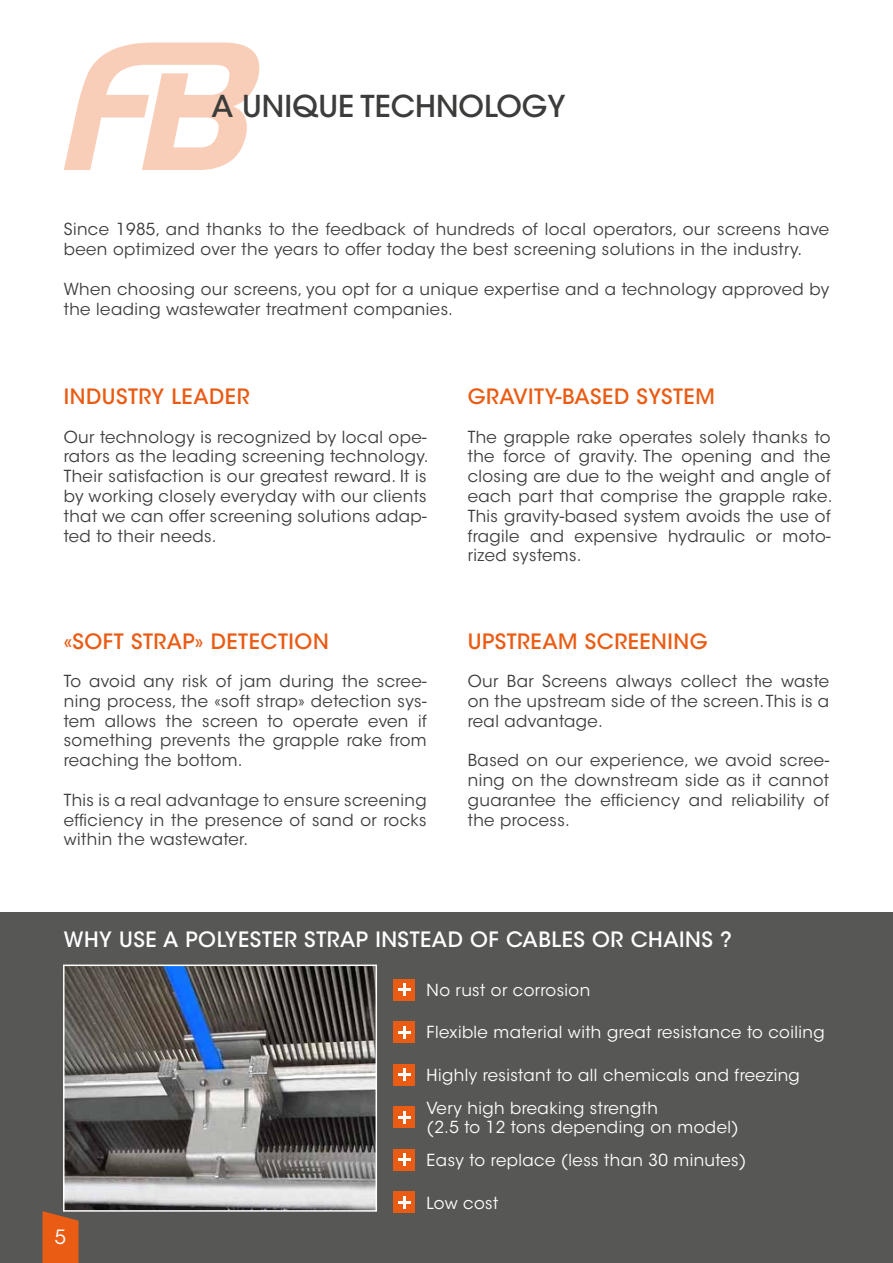
<style>
.page{position:relative;width:893px;height:1263px;background:#fff}
.page>*{position:absolute;margin:0;border:0;box-sizing:border-box;transform-origin:0 0}
.t1{font:500 30px "ITC Avant Garde Std";color:#3c3c3b}
.t2{font:500 21px "ITC Avant Garde Std";letter-spacing:.025em;color:#ea5b13}
.t3{font:500 21px "ITC Avant Garde Std";letter-spacing:.025em;color:#fff}
.t4{font:19.5px "ITC Avant Garde Std";color:#fff}
.t5{font:16.5px/19.8px "ITC Avant Garde Std";letter-spacing:.025em;color:#3c3c3b;text-align:justify}
.t6{font:16.5px/32.5px "ITC Avant Garde Std";letter-spacing:.025em;color:#fff}
</style>
<div class="page">
<svg style="left:64px;top:43px;width:196px;height:127px"></svg>
<div style="left:0;top:913px;width:893px;height:350px;background:#575756"></div>
<img style="left:66px;top:967px;width:308px;height:241px">
<div style="left:63px;top:964px;width:314px;height:247px;border:2px solid #fff"></div>
<div style="left:394px;top:979px;width:21px;height:21px;background:#ea5b13"></div>
<svg style="left:398px;top:983px;width:13px;height:13px"></svg>
<div style="left:394px;top:1064px;width:21px;height:21px;background:#ea5b13"></div>
<svg style="left:398px;top:1068px;width:13px;height:13px"></svg>
<div style="left:394px;top:1107px;width:21px;height:21px;background:#ea5b13"></div>
<svg style="left:398px;top:1111px;width:13px;height:12px"></svg>
<div style="left:394px;top:1192px;width:21px;height:21px;background:#ea5b13"></div>
<svg style="left:398px;top:1196px;width:13px;height:12px"></svg>
<div style="left:394px;top:1149px;width:21px;height:21px;background:#ea5b13"></div>
<svg style="left:398px;top:1153px;width:13px;height:13px"></svg>
<div style="left:394px;top:1022px;width:21px;height:21px;background:#ea5b13"></div>
<svg style="left:398px;top:1026px;width:13px;height:12px"></svg>
<svg style="left:43px;top:1211px;width:36px;height:52px;background:#db5b1b"></svg>
<h1 class="t1" style="left:212px;top:88px;width:356px">A UNIQUE TECHNOLOGY</h1>
<p class="t5" style="left:64px;top:220px;width:767px">Since 1985, and thanks to the feedback of hundreds of local operators, our screens have been optimized over the years to offer today the best screening solutions in the industry.</p>
<p class="t5" style="left:64px;top:279px;width:767px">When choosing our screens, you opt for a unique expertise and a technology approved by the leading wastewater treatment companies.</p>
<p class="t2" style="left:64px;top:383px;width:187px">INDUSTRY LEADER</p>
<p class="t5" style="left:64px;top:427px;width:366px">Our technology is recognized by local ope&shy;rators as the leading screening technology.<br>Their satisfaction is our greatest reward. It is by working closely everyday with our clients that we can offer screening solutions adap&shy;ted to their needs.</p>
<p class="t5" style="left:468px;top:427px;width:366px">The grapple rake operates solely thanks to the force of gravity. The opening and the closing are due to the weight and angle of each part that comprise the grapple rake.<br>This gravity-based system avoids the use of fragile and expensive hydraulic or moto&shy;rized systems.</p>
<p class="t2" style="left:468px;top:383px;width:249px">GRAVITY-BASED SYSTEM</p>
<p class="t2" style="left:64px;top:628px;width:266px">«SOFT STRAP» DETECTION</p>
<p class="t5" style="left:64px;top:671px;width:364px">To avoid any risk of jam during the scree&shy;ning process, the «soft strap» detection sys&shy;tem allows the screen to operate even if something prevents the grapple rake from reaching the bottom.</p>
<p class="t5" style="left:64px;top:790px;width:364px">This is a real advantage to ensure screening efficiency in the presence of sand or rocks within the wastewater.</p>
<p class="t2" style="left:468px;top:628px;width:242px">UPSTREAM SCREENING</p>
<p class="t5" style="left:468px;top:671px;width:363px">Our Bar Screens always collect the waste on the upstream side of the screen. This is a real advantage.</p>
<p class="t5" style="left:468px;top:751px;width:363px">Based on our experience, we avoid scree&shy;ning on the downstream side as it cannot guarantee the efficiency and reliability of the process.</p>
<p class="t3" style="left:64px;top:926px;width:670px">WHY USE A POLYESTER STRAP INSTEAD OF CABLES OR CHAINS ?</p>
<p class="t6" style="left:427px;top:974px;width:165px">No rust or corrosion</p>
<p class="t6" style="left:427px;top:1016px;width:399px">Flexible material with great resistance to coiling</p>
<p class="t6" style="left:427px;top:1059px;width:375px">Highly resistant to all chemicals and freezing<br>Very high breaking strength</p>
<p class="t6" style="left:427px;top:1111px;width:321px">(2.5 to 12 tons depending on model)<br>Easy to replace (less than 30 minutes)</p>
<p class="t6" style="left:427px;top:1186px;width:73px">Low cost</p>
<p class="t4" style="left:55px;top:1225px;width:13px">5</p>
</div>
